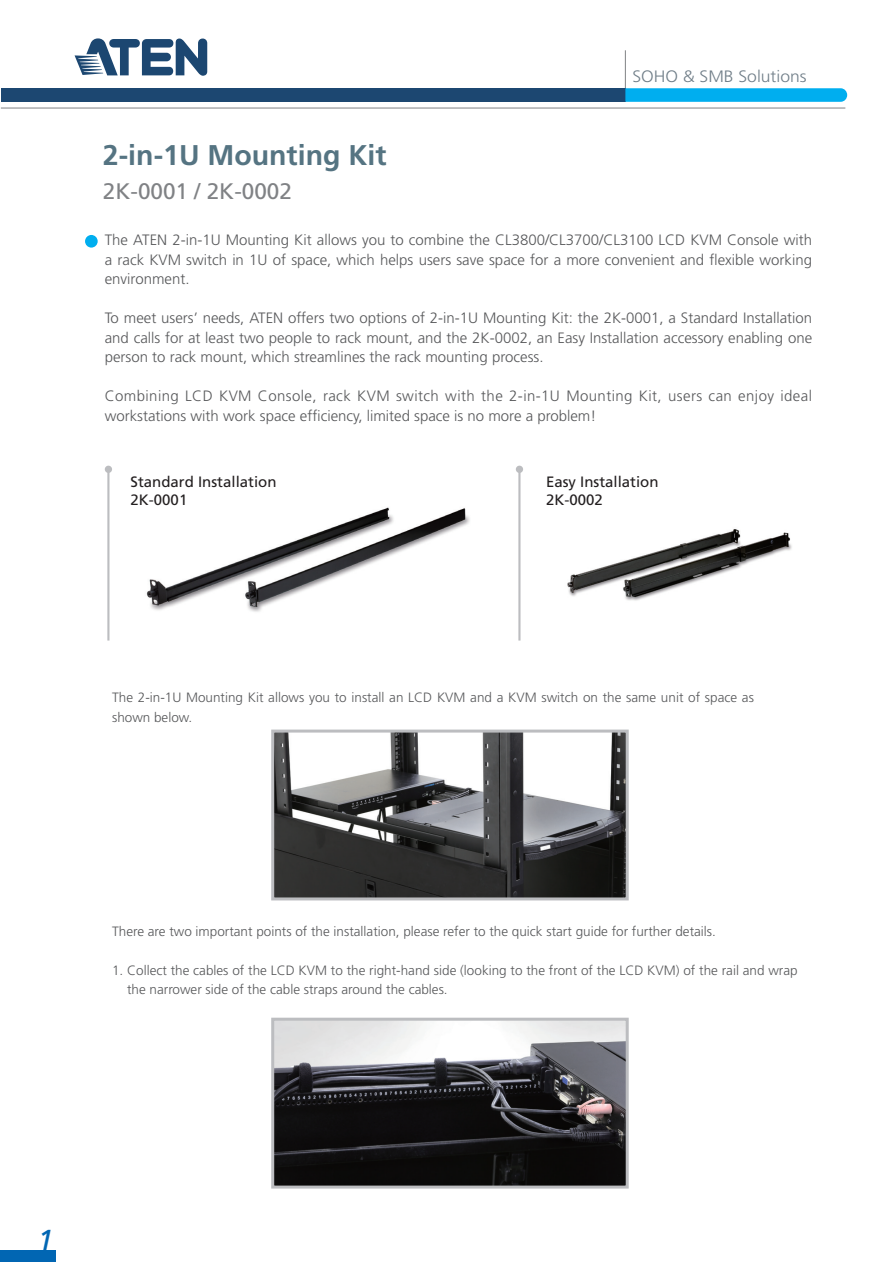
<style>
.page{position:relative;width:893px;height:1263px;background:#fff}
.page>*{position:absolute;margin:0;border:0;box-sizing:border-box;transform-origin:0 0}
.t1{font:italic 30.3px "Frutiger";color:#0166b3}
.t2{font:700 28.5px "Frutiger";color:#557482}
.t3{font:22.5px "Frutiger";color:#808285}
.t4{font:300 16.5px "Frutiger";color:#707e88;scale:1.06 1}
.t5{font:300 15px/19.5px "Frutiger";color:#57585a;text-align:justify}
.t6{font:300 15px/19.5px "Frutiger";letter-spacing:.025em;color:#57585a}
.t7{font:15px/18px "Frutiger";color:#231f20}
.t8{font:300 13.5px/19.5px "Frutiger";color:#57585a}
</style>
<div class="page">
<img style="left:146px;top:507px;width:324px;height:105px">
<img style="left:567px;top:529px;width:225px;height:72px">
<svg style="left:75px;top:38px;width:132px;height:38px"></svg>
<hr style="left:625px;top:50px;width:1px;height:39px;background:#808285">
<div style="left:1px;top:88px;width:625px;height:14px;background:#1c4771"></div>
<hr style="left:1px;top:108px;width:844px;height:1px;background:#808285">
<svg style="left:625px;top:88px;width:222px;height:14px;background:#09b0ef"></svg>
<div style="left:85px;top:235px;width:13px;height:13px;background:#00aeef;border-radius:50%"></div>
<div style="left:105px;top:466px;width:7px;height:7px;background:#bcbdc0;border-radius:50%"></div>
<hr style="left:107px;top:470px;width:2px;height:170px;background:#bcbdc0">
<div style="left:516px;top:466px;width:7px;height:7px;background:#bcbdc0;border-radius:50%"></div>
<hr style="left:518px;top:470px;width:2px;height:170px;background:#bcbdc0">
<div style="left:0;top:1250px;width:55px;height:12px;background:#0166b3"></div>
<img style="left:275px;top:733px;width:350px;height:163px">
<div style="left:271px;top:729px;width:358px;height:171px;border:3px solid #bcbdc0"></div>
<img style="left:275px;top:1022px;width:350px;height:162px">
<div style="left:271px;top:1018px;width:358px;height:170px;border:3px solid #bcbdc0"></div>
<p class="t4" style="left:632px;top:67px;width:166px">SOHO &amp; SMB Solutions</p>
<h2 class="t2" style="left:103px;top:138px;width:285px">2-in-1U Mounting Kit</h2>
<h3 class="t3" style="left:103px;top:178px;width:190px">2K-0001 / 2K-0002</h3>
<p class="t5" style="left:105px;top:230px;width:709px">The ATEN 2-in-1U Mounting Kit allows you to combine the CL3800/CL3700/CL3100 LCD KVM Console with a rack KVM switch in 1U of space, which helps users save space for a more convenient and flexible working environment.</p>
<p class="t5" style="left:105px;top:308px;width:709px">To meet users’ needs, ATEN offers two options of 2-in-1U Mounting Kit: the 2K-0001, a Standard Installation and calls for at least two people to rack mount, and the 2K-0002, an Easy Installation accessory enabling one person to rack mount, which streamlines the rack mounting process.</p>
<p class="t6" style="left:105px;top:386px;width:709px">Combining LCD KVM Console, rack KVM switch with the 2-in-1U Mounting Kit, users can enjoy ideal workstations with work space efficiency, limited space is no more a problem!</p>
<p class="t7" style="left:131px;top:473px;width:152px">Standard Installation、<br>2K-0001</p>
<p class="t7" style="left:546px;top:473px;width:114px">Easy Installation<br>2K-0002</p>
<p class="t8" style="left:112px;top:688px;width:643px">The 2-in-1U Mounting Kit allows you to install an LCD KVM and a KVM switch on the same unit of space as shown below.</p>
<p class="t8" style="left:112px;top:921px;width:605px">There are two important points of the installation, please refer to the quick start guide for further details.</p>
<p class="t8" style="left:127px;top:960px;width:672px;text-indent:-15px">1. Collect the cables of the LCD KVM to the right-hand side (looking to the front of the LCD KVM) of the rail and wrap the narrower side of the cable straps around the cables.</p>
<h1 class="t1" style="left:38px;top:1223px;width:18px">1</h1>
</div>
